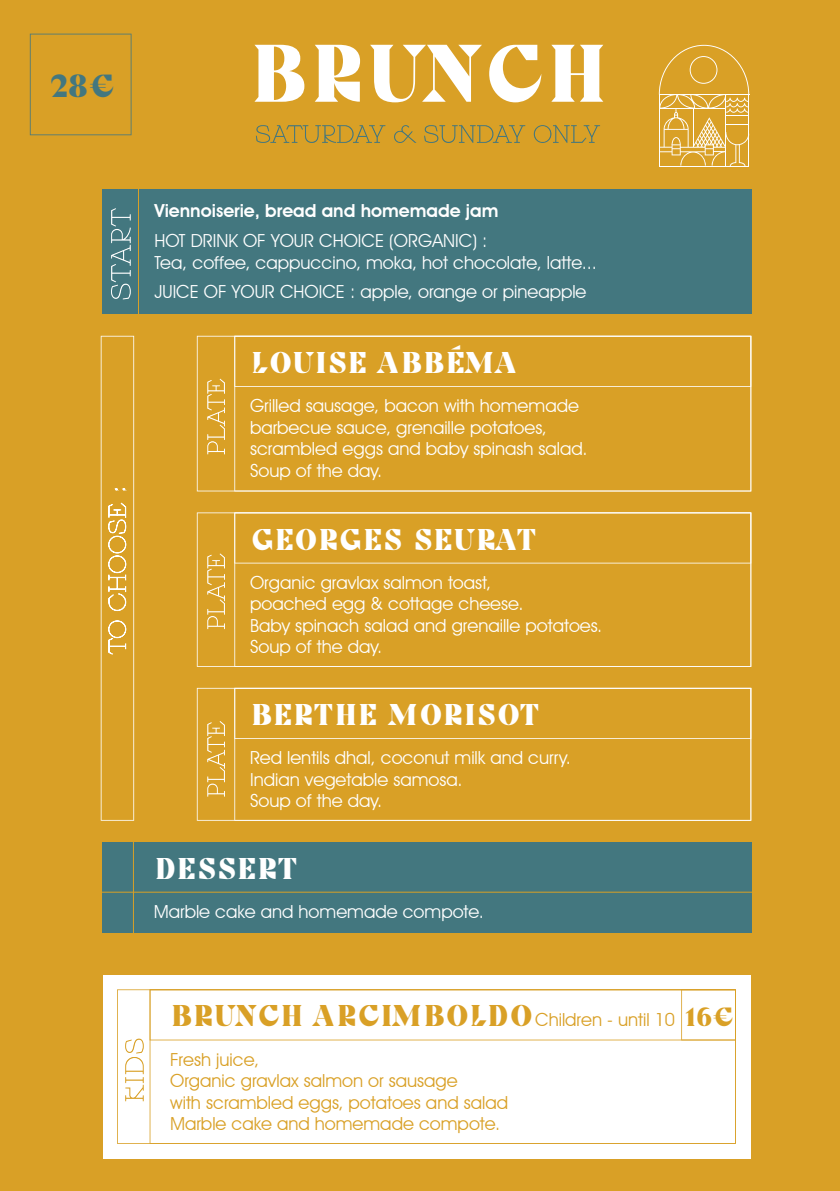
<style>
.page{position:relative;width:840px;height:1191px;background:#fff}
.page>*{position:absolute;margin:0;border:0;box-sizing:border-box;transform-origin:0 0}
.t1{font:900 81.4px "Cako";letter-spacing:.035em;color:#fff}
.t2{font:900 32px "Cako";color:#43777f}
.t3{font:900 30px "Cako";letter-spacing:.05em;color:#fff}
.t4{font:900 30px "Cako";letter-spacing:.04em;color:#d9a026}
.t5{font:18px/21.6px "Avant Garde IT Cby BT";color:#fff}
.t6{font:18px/21.6px "Avant Garde IT Cby BT";color:#d9a026}
.t7{font:600 18px "Avant Garde IT Cby BT";color:#fff}
.s1{font-family:"Avant Garde IT Cby BT";font-weight:400;font-size:18px}
.s2{font-size:26.4px}
</style>
<div class="page">
<div style="left:0;top:0;width:839px;height:1191px;background:#d9a026"></div>
<div style="left:102px;top:842px;width:649px;height:90px;background:#43777f"></div>
<svg style="left:30px;top:34px;width:101px;height:101px"></svg>
<div style="left:102px;top:190px;width:649px;height:124px;background:#43777f"></div>
<svg style="left:111px;top:208px;width:20px;height:91px"></svg>
<hr style="left:138px;top:185px;width:1px;height:132px;background:#d9a026">
<div style="left:103px;top:975px;width:647px;height:183px;background:#fff"></div>
<svg style="left:125px;top:989px;width:610px;height:112px"></svg>
<svg style="left:197px;top:336px;width:553px;height:155px"></svg>
<svg style="left:234px;top:336px;width:516px;height:51px"></svg>
<svg style="left:197px;top:512px;width:553px;height:155px"></svg>
<svg style="left:234px;top:512px;width:516px;height:51px"></svg>
<svg style="left:197px;top:688px;width:553px;height:132px"></svg>
<svg style="left:234px;top:688px;width:516px;height:51px"></svg>
<svg style="left:658px;top:45px;width:90px;height:121px"></svg>
<hr style="left:133px;top:836px;width:1px;height:113px;background:#d9a026">
<hr style="left:93px;top:891px;width:681px;height:1px;background:#d9a026">
<svg style="left:256px;top:125px;width:129px;height:18px"></svg>
<svg style="left:394px;top:125px;width:22px;height:18px"></svg>
<svg style="left:424px;top:125px;width:101px;height:18px"></svg>
<svg style="left:533px;top:125px;width:66px;height:18px"></svg>
<svg style="left:207px;top:379px;width:18px;height:75px"></svg>
<svg style="left:207px;top:553px;width:18px;height:76px"></svg>
<svg style="left:207px;top:721px;width:18px;height:75px"></svg>
<svg style="left:101px;top:336px;width:33px;height:484px"></svg>
<h2 class="t2" style="left:50px;top:67px;width:64px">28€</h2>
<h1 class="t1" style="left:247px;top:25px;width:357px">BRUNCH</h1>
<p class="t7" style="left:154px;top:200px;width:345px">Viennoiserie, bread and homemade jam</p>
<p class="t5" style="left:154px;top:230px;width:443px">HOT DRINK OF YOUR CHOICE (ORGANIC) :<br>Tea, coffee, cappuccino, moka, hot chocolate, latte...</p>
<p class="t5" style="left:154px;top:281px;width:433px">JUICE OF YOUR CHOICE : apple, orange or pineapple</p>
<h3 class="t3" style="left:250px;top:345px;width:268px">LOUISE ABBÉMA</h3>
<p class="t5" style="left:250px;top:394px;width:339px">Grilled sausage, bacon with homemade barbecue sauce, grenaille potatoes, scrambled eggs and baby spinash salad.<br>Soup of the day.</p>
<h3 class="t3" style="left:250px;top:521px;width:286px">GEORGES SEURAT</h3>
<p class="t5" style="left:250px;top:571px;width:353px">Organic gravlax salmon toast,<br>poached egg &amp; cottage cheese.<br>Baby spinach salad and grenaille potatoes.<br>Soup of the day.</p>
<h3 class="t3" style="left:250px;top:697px;width:289px">BERTHE MORISOT</h3>
<p class="t5" style="left:250px;top:746px;width:322px">Red lentils dhal, coconut milk and curry.<br>Indian vegetable samosa.<br>Soup of the day.</p>
<h3 class="t3" style="left:154px;top:851px;width:144px">DESSERT</h3>
<p class="t5" style="left:154px;top:900px;width:331px">Marble cake and homemade compote.</p>
<h3 class="t4" style="left:170px;top:998px;width:563px">BRUNCH ARCIMBOLDO <span class="s1">Children - until 10</span> <span class="s2">16€</span></h3>
<p class="t6" style="left:170px;top:1048px;width:339px">Fresh juice,<br>Organic gravlax salmon or sausage<br>with scrambled eggs, potatoes and salad<br>Marble cake and homemade compote.</p>
</div>
